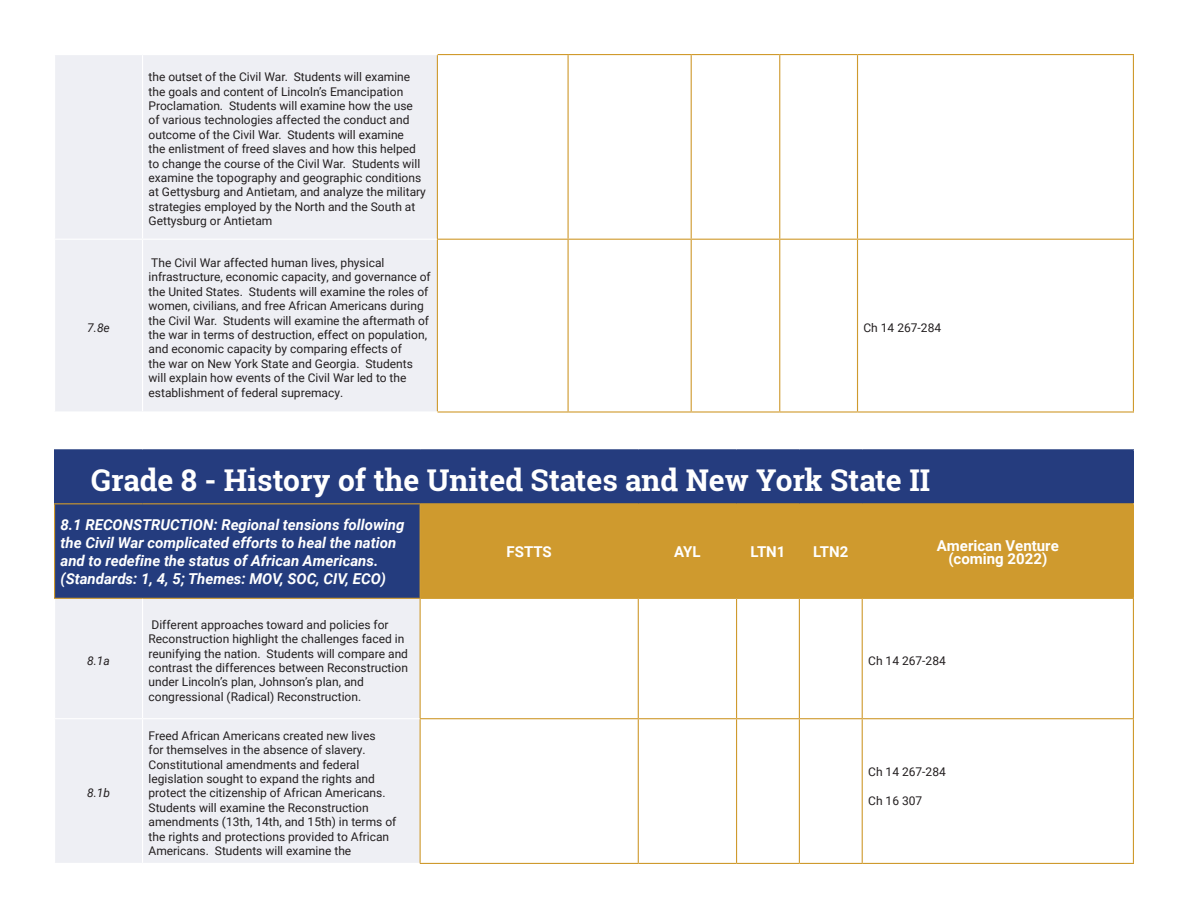
<style>
.page{position:relative;width:1188px;height:918px;background:#fff}
.page>*{position:absolute;margin:0;border:0;box-sizing:border-box;transform-origin:0 0}
.t1{font:700 30px "Roboto Slab";color:#fff}
.t2{font:italic 700 15px/18px "Roboto";color:#fff}
.t3{font:700 15px/13.5px "Roboto";color:#fff;text-align:center}
.t4{font:12px/14.4px "Roboto";color:#231f20}
.t5{font:italic 12px "Roboto";color:#231f20}
</style>
<div class="page">
<div style="left:55px;top:55px;width:382px;height:356px;background:#eeeff4"></div>
<hr style="left:437px;top:55px;width:1px;height:184px;background:#cf9a2e">
<hr style="left:568px;top:55px;width:1px;height:184px;background:#cf9a2e">
<hr style="left:691px;top:55px;width:1px;height:184px;background:#cf9a2e">
<hr style="left:779px;top:55px;width:1px;height:184px;background:#cf9a2e">
<hr style="left:857px;top:55px;width:1px;height:184px;background:#cf9a2e">
<hr style="left:1133px;top:55px;width:1px;height:184px;background:#cf9a2e">
<hr style="left:437px;top:239px;width:1px;height:172px;background:#cf9a2e">
<hr style="left:568px;top:240px;width:1px;height:171px;background:#cf9a2e">
<hr style="left:691px;top:240px;width:1px;height:171px;background:#cf9a2e">
<hr style="left:779px;top:240px;width:1px;height:171px;background:#cf9a2e">
<hr style="left:857px;top:240px;width:1px;height:171px;background:#cf9a2e">
<hr style="left:1133px;top:239px;width:1px;height:172px;background:#cf9a2e">
<hr style="left:437px;top:54px;width:131px;height:1px;background:#d09a2c">
<hr style="left:568px;top:54px;width:123px;height:1px;background:#d09a2c">
<hr style="left:691px;top:54px;width:89px;height:1px;background:#d09a2c">
<hr style="left:780px;top:54px;width:78px;height:1px;background:#d09a2c">
<hr style="left:858px;top:54px;width:276px;height:1px;background:#d09a2c">
<hr style="left:438px;top:239px;width:130px;height:1px;background:#d09a2c">
<hr style="left:568px;top:239px;width:123px;height:1px;background:#d09a2c">
<hr style="left:691px;top:239px;width:89px;height:1px;background:#d09a2c">
<hr style="left:780px;top:239px;width:78px;height:1px;background:#d09a2c">
<hr style="left:858px;top:239px;width:275px;height:1px;background:#d09a2c">
<hr style="left:437px;top:411px;width:131px;height:2px;background:#d09a2c">
<hr style="left:568px;top:411px;width:123px;height:2px;background:#d09a2c">
<hr style="left:691px;top:411px;width:89px;height:2px;background:#d09a2c">
<hr style="left:780px;top:411px;width:78px;height:2px;background:#d09a2c">
<hr style="left:858px;top:411px;width:276px;height:2px;background:#d09a2c">
<hr style="left:142px;top:55px;width:1px;height:184px;background:#fff">
<hr style="left:142px;top:240px;width:1px;height:171px;background:#fff">
<hr style="left:54px;top:239px;width:89px;height:1px;background:#fff">
<hr style="left:143px;top:239px;width:294px;height:1px;background:#fff">
<div style="left:55px;top:450px;width:1078px;height:54px;background:#253c7e"></div>
<div style="left:55px;top:504px;width:365px;height:94px;background:#243c7e"></div>
<div style="left:421px;top:504px;width:712px;height:94px;background:#cf9a2e"></div>
<div style="left:55px;top:599px;width:365px;height:264px;background:#eeeff4"></div>
<hr style="left:420px;top:599px;width:1px;height:119px;background:#cf9a2e">
<hr style="left:638px;top:599px;width:1px;height:119px;background:#cf9a2e">
<hr style="left:736px;top:599px;width:1px;height:119px;background:#cf9a2e">
<hr style="left:799px;top:599px;width:1px;height:119px;background:#cf9a2e">
<hr style="left:862px;top:599px;width:1px;height:119px;background:#cf9a2e">
<hr style="left:1133px;top:599px;width:1px;height:119px;background:#cf9a2e">
<hr style="left:420px;top:719px;width:1px;height:144px;background:#cf9a2e">
<hr style="left:638px;top:719px;width:1px;height:144px;background:#cf9a2e">
<hr style="left:736px;top:719px;width:1px;height:144px;background:#cf9a2e">
<hr style="left:799px;top:719px;width:1px;height:144px;background:#cf9a2e">
<hr style="left:862px;top:719px;width:1px;height:144px;background:#cf9a2e">
<hr style="left:1133px;top:719px;width:1px;height:144px;background:#cf9a2e">
<hr style="left:862px;top:504px;width:1px;height:94px;background:#cf9a2e">
<hr style="left:420px;top:718px;width:218px;height:1px;background:#cf9a2e">
<hr style="left:638px;top:718px;width:99px;height:1px;background:#cf9a2e">
<hr style="left:737px;top:718px;width:62px;height:1px;background:#cf9a2e">
<hr style="left:799px;top:718px;width:63px;height:1px;background:#cf9a2e">
<hr style="left:862px;top:718px;width:272px;height:1px;background:#cf9a2e">
<hr style="left:420px;top:863px;width:218px;height:1px;background:#cf9a2e">
<hr style="left:638px;top:863px;width:99px;height:1px;background:#cf9a2e">
<hr style="left:737px;top:863px;width:62px;height:1px;background:#cf9a2e">
<hr style="left:799px;top:863px;width:63px;height:1px;background:#cf9a2e">
<hr style="left:862px;top:863px;width:272px;height:1px;background:#cf9a2e">
<hr style="left:54px;top:504px;width:1px;height:94px;background:#d09a2c">
<hr style="left:54px;top:598px;width:89px;height:1px;background:#d09a2c">
<hr style="left:143px;top:598px;width:277px;height:1px;background:#d09a2c">
<hr style="left:420px;top:504px;width:1px;height:94px;background:#d09a2c">
<hr style="left:1133px;top:504px;width:1px;height:94px;background:#d09a2c">
<hr style="left:420px;top:598px;width:218px;height:1px;background:#d09a2c">
<hr style="left:638px;top:598px;width:99px;height:1px;background:#d09a2c">
<hr style="left:737px;top:598px;width:62px;height:1px;background:#d09a2c">
<hr style="left:799px;top:598px;width:63px;height:1px;background:#d09a2c">
<hr style="left:862px;top:598px;width:272px;height:1px;background:#d09a2c">
<hr style="left:54px;top:449px;width:89px;height:1px;background:#243c7e">
<hr style="left:54px;top:450px;width:1px;height:53px;background:#243c7e">
<hr style="left:143px;top:449px;width:277px;height:1px;background:#243c7e">
<hr style="left:420px;top:449px;width:218px;height:1px;background:#243c7e">
<hr style="left:638px;top:449px;width:99px;height:1px;background:#243c7e">
<hr style="left:737px;top:449px;width:62px;height:1px;background:#243c7e">
<hr style="left:799px;top:449px;width:63px;height:1px;background:#243c7e">
<hr style="left:862px;top:449px;width:272px;height:1px;background:#243c7e">
<hr style="left:1133px;top:450px;width:1px;height:53px;background:#243c7e">
<hr style="left:54px;top:503px;width:89px;height:1px;background:#d09a2c">
<hr style="left:143px;top:503px;width:277px;height:1px;background:#d09a2c">
<hr style="left:420px;top:503px;width:218px;height:1px;background:#d09a2c">
<hr style="left:638px;top:503px;width:99px;height:1px;background:#d09a2c">
<hr style="left:737px;top:503px;width:62px;height:1px;background:#d09a2c">
<hr style="left:799px;top:503px;width:63px;height:1px;background:#d09a2c">
<hr style="left:862px;top:503px;width:272px;height:1px;background:#d09a2c">
<hr style="left:142px;top:599px;width:1px;height:119px;background:#fff">
<hr style="left:54px;top:718px;width:89px;height:1px;background:#fff">
<hr style="left:143px;top:718px;width:277px;height:1px;background:#fff">
<hr style="left:142px;top:719px;width:1px;height:144px;background:#fff">
<p class="t5" style="left:87px;top:319px;width:24px">7.8e</p>
<p class="t4" style="left:149px;top:69px;width:279px">the outset of the Civil War. Students will examine the goals and content of Lincoln’s Emancipation Proclamation. Students will examine how the use of various technologies affected the conduct and outcome of the Civil War. Students will examine<br>the enlistment of freed slaves and how this helped to change the course of the Civil War. Students will examine the topography and geographic conditions at Gettysburg and Antietam, and analyze the military strategies employed by the North and the South at Gettysburg or Antietam</p>
<p class="t4" style="left:149px;top:255px;width:284px">The Civil War affected human lives, physical infrastructure, economic capacity, and governance of the United States. Students will examine the roles of women, civilians, and free African Americans during the Civil War. Students will examine the aftermath of the war in terms of destruction, effect on population, and economic capacity by comparing effects of<br>the war on New York State and Georgia. Students will explain how events of the Civil War led to the establishment of federal supremacy.</p>
<p class="t4" style="left:864px;top:320px;width:79px">Ch 14 267-284</p>
<p class="t1" style="left:91px;top:459px;width:840px">Grade 8 - History of the United States and New York State II</p>
<p class="t2" style="left:61px;top:516px;width:345px">8.1 RECONSTRUCTION: Regional tensions following the Civil War complicated efforts to heal the nation and to redefine the status of African Americans. (Standards: 1, 4, 5; Themes: MOV, SOC, CIV, ECO)</p>
<p class="t5" style="left:87px;top:652px;width:24px">8.1a</p>
<p class="t5" style="left:87px;top:785px;width:24px">8.1b</p>
<p class="t4" style="left:149px;top:617px;width:261px">Different approaches toward and policies for Reconstruction highlight the challenges faced in reunifying the nation. Students will compare and contrast the differences between Reconstruction under Lincoln’s plan, Johnson’s plan, and congressional (Radical) Reconstruction.</p>
<p class="t4" style="left:149px;top:728px;width:249px">Freed African Americans created new lives<br>for themselves in the absence of slavery.<br>Constitutional amendments and federal legislation sought to expand the rights and protect the citizenship of African Americans.<br>Students will examine the Reconstruction amendments (13th, 14th, and 15th) in terms of the rights and protections provided to African Americans. Students will examine the</p>
<p class="t3" style="left:507px;top:545px;width:47px">FSTTS</p>
<p class="t3" style="left:674px;top:545px;width:28px">AYL</p>
<p class="t3" style="left:750px;top:545px;width:37px">LTN1</p>
<p class="t3" style="left:813px;top:545px;width:37px">LTN2</p>
<p class="t3" style="left:937px;top:538px;width:124px">American Venture (coming 2022)</p>
<p class="t4" style="left:868px;top:653px;width:79px">Ch 14 267-284</p>
<p class="t4" style="left:868px;top:764px;width:79px">Ch 14 267-284</p>
<p class="t4" style="left:868px;top:793px;width:56px">Ch 16 307</p>
</div>
